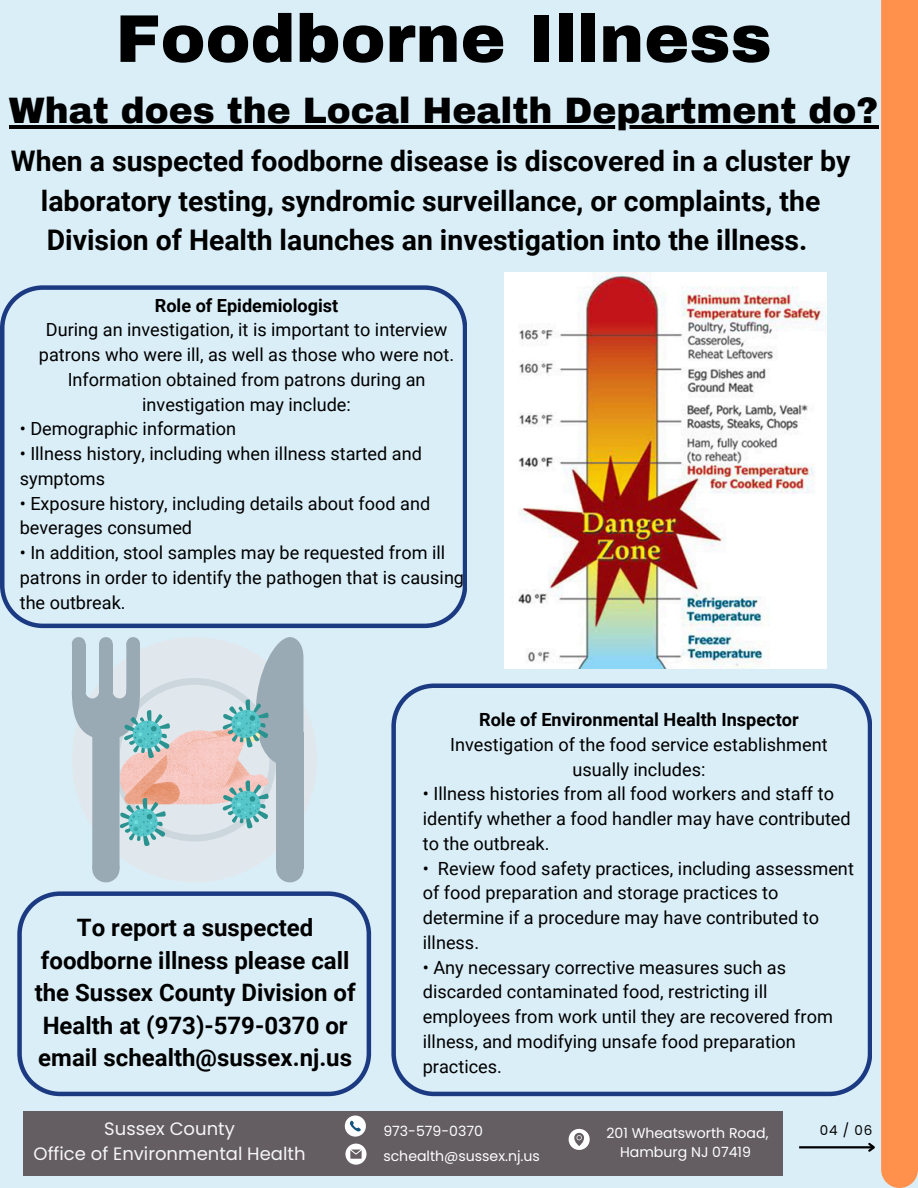
<style>
.page{position:relative;width:918px;height:1188px;background:#daeef8}
.page>*{position:absolute;margin:0;border:0;box-sizing:border-box;transform-origin:0 0}
.t1{font:900 67.5px "Archivo";color:#000}
.t2{font:900 36px "Archivo";color:#000}
.t3{font:700 28.35px/39.3px "Roboto";color:#000;text-align:center}
.t4{font:700 24px/32.7px "Roboto";color:#000;text-align:center}
.t5{font:18.15px/24.8px "Roboto";color:#000}
.t6{font:18px "Poppins";color:#f6f6f6}
.t7{font:14.1px/19.2px "Poppins";color:#fff;text-align:center}
.t8{font:13.5px "Poppins";color:#000}
.s1{font-weight:700}
</style>
<div class="page">
<hr style="left:799px;top:1146px;width:75px;height:2px;background:#000">
<svg style="left:866px;top:1142px;width:9px;height:10px"></svg>
<div style="left:881px;top:0;width:37px;height:1188px;background:#ff914d"></div>
<div style="left:23px;top:1111px;width:760px;height:65px;background:#645d62"></div>
<svg style="left:345px;top:1116px;width:21px;height:21px"></svg>
<svg style="left:345px;top:1144px;width:22px;height:21px"></svg>
<svg style="left:569px;top:1129px;width:21px;height:21px"></svg>
<svg style="left:0;top:285px;width:467px;height:343px"></svg>
<svg style="left:72px;top:637px;width:231px;height:245px"></svg>
<svg style="left:391px;top:684px;width:481px;height:412px"></svg>
<svg style="left:17px;top:891px;width:354px;height:205px"></svg>
<img style="left:504px;top:273px;width:322px;height:396px">
<hr style="left:9px;top:125px;width:869px;height:3px;background:#000">
<p class="t1" style="left:116px;top:3px;width:658px">Foodborne Illness</p>
<h4 class="t2" style="left:9px;top:91px;width:871px">What does the Local Health Department do?</h4>
<h4 class="t3" style="left:11px;top:142px;width:841px">When a suspected foodborne disease is discovered in a cluster by laboratory testing, syndromic surveillance, or complaints, the<br>Division of Health launches an investigation into the illness.</h4>
<p class="t5" style="left:39px;top:293px;width:417px;text-align:center"><span class="s1">Role of Epidemiologist<br></span>During an investigation, it is important to interview patrons who were ill, as well as those who were not.<br>Information obtained from patrons during an investigation may include:</p>
<p class="t5" style="left:20px;top:417px;width:218px">• Demographic information</p>
<p class="t5" style="left:20px;top:442px;width:404px">• Illness history, including when illness started and symptoms</p>
<p class="t5" style="left:20px;top:491px;width:412px">• Exposure history, including details about food and beverages consumed</p>
<p class="t5" style="left:20px;top:541px;width:446px">• In addition, stool samples may be requested from ill patrons in order to identify the pathogen that is causing the outbreak.</p>
<h3 class="t4" style="left:35px;top:911px;width:323px">To report a suspected foodborne illness please call the Sussex County Division of<br>Health at (973)-579-0370 or email schealth@sussex.nj.us</h3>
<p class="t5" style="left:450px;top:708px;width:379px;text-align:center"><span class="s1">Role of Environmental Health Inspector<br></span>Investigation of the food service establishment usually includes:</p>
<p class="t5" style="left:423px;top:782px;width:429px">• Illness histories from all food workers and staff to identify whether a food handler may have contributed to the outbreak.</p>
<p class="t5" style="left:423px;top:856px;width:433px">• Review food safety practices, including assessment of food preparation and storage practices to determine if a procedure may have contributed to illness.</p>
<p class="t5" style="left:423px;top:955px;width:412px">• Any necessary corrective measures such as discarded contaminated food, restricting ill employees from work until they are recovered from illness, and modifying unsafe food preparation practices.</p>
<h2 class="t6" style="left:104px;top:1116px;width:132px">Sussex County</h2>
<h1 class="t8" style="left:820px;top:1121px;width:54px">04 / 06</h1>
<h2 class="t6" style="left:34px;top:1141px;width:274px">Office of Environmental Health</h2>
<p class="t7" style="left:383px;top:1146px;width:158px">schealth@sussex.nj.us</p>
<p class="t7" style="left:383px;top:1121px;width:101px">973-579-0370</p>
<p class="t7" style="left:607px;top:1124px;width:163px">201 Wheatsworth Road,<br>Hamburg NJ 07419</p>
</div>
